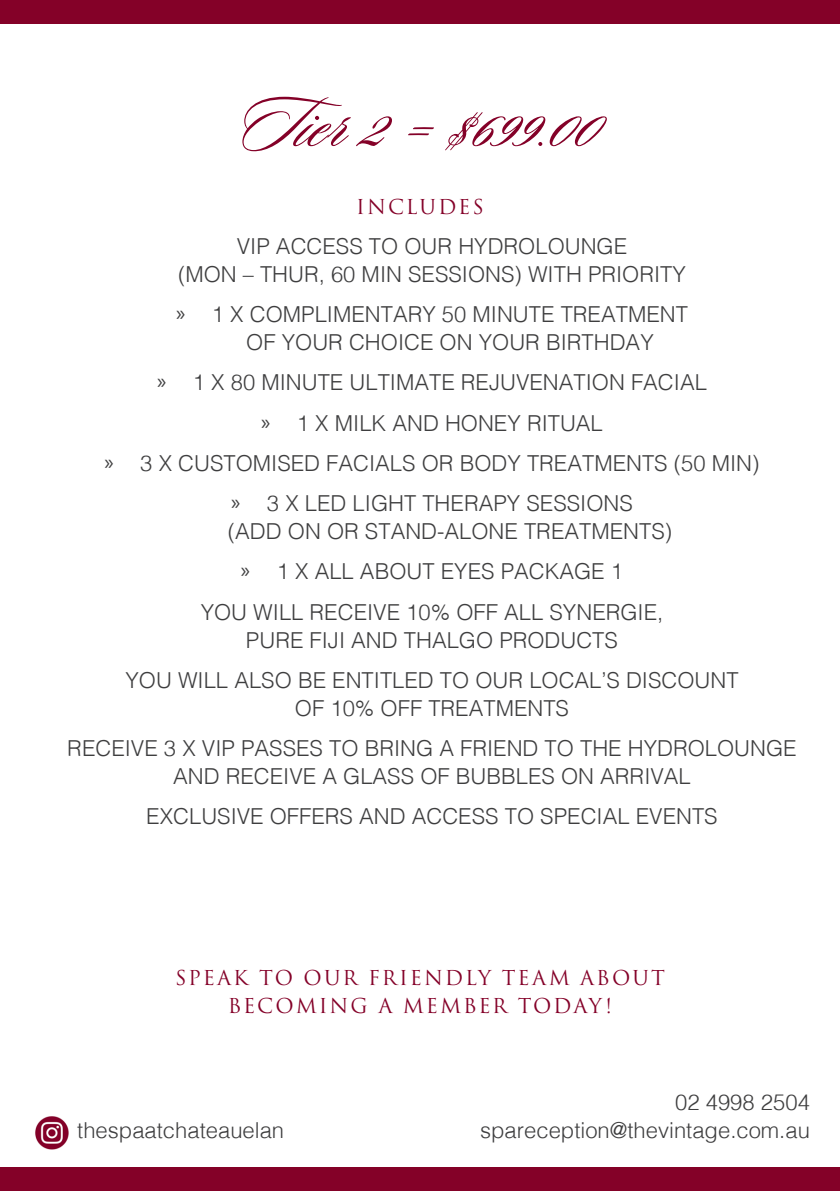
<style>
.page{position:relative;width:840px;height:1191px;background:#fff}
.page>*{position:absolute;margin:0;border:0;box-sizing:border-box;transform-origin:0 0}
.t1{font:74px "Sloop Script Pro";letter-spacing:.02em;color:#840128}
.t2{font:300 22px/28px "Helvetica";color:#3e3e3f;text-align:center}
.t3{font:20px/28px "Trajan Pro 3";letter-spacing:.1em;color:#840128;text-align:center}
.s1{font-family:"Myriad Pro";font-weight:400}
</style>
<div class="page">
<img style="left:35px;top:1116px;width:34px;height:34px">
<div style="left:0;top:1167px;width:839px;height:24px;background:#840128"></div>
<div style="left:0;top:0;width:839px;height:23px;background:#840128"></div>
<p class="t1" style="left:238px;top:77px;width:364px">Tier 2 = $699.00</p>
<p class="t3" style="left:356px;top:193px;width:129px">INCLUDES</p>
<p class="t2" style="left:178px;top:231px;width:509px">VIP ACCESS TO OUR HYDROLOUNGE<br>(MON – THUR, 60 MIN SESSIONS) WITH PRIORITY</p>
<p class="t2" style="left:246px;top:299px;width:443px;text-align:left;text-indent:-70px"><span class="s1">»</span> 1 X COMPLIMENTARY 50 MINUTE TREATMENT<br>OF YOUR CHOICE ON YOUR BIRTHDAY</p>
<p class="t2" style="left:157px;top:367px;width:551px"><span class="s1">»</span> 1 X 80 MINUTE ULTIMATE REJUVENATION FACIAL</p>
<p class="t2" style="left:261px;top:407px;width:343px"><span class="s1">»</span> 1 X MILK AND HONEY RITUAL</p>
<p class="t2" style="left:104px;top:447px;width:656px"><span class="s1">»</span> 3 X CUSTOMISED FACIALS OR BODY TREATMENTS (50 MIN)</p>
<p class="t2" style="left:228px;top:488px;width:445px;text-align:left"><span class="s1">»</span> 3 X LED LIGHT THERAPY SESSIONS (ADD ON OR STAND-ALONE TREATMENTS)</p>
<p class="t2" style="left:241px;top:556px;width:383px"><span class="s1">»</span> 1 X ALL ABOUT EYES PACKAGE 1</p>
<p class="t2" style="left:200px;top:596px;width:464px">YOU WILL RECEIVE 10% OFF ALL SYNERGIE,<br>PURE FIJI AND THALGO PRODUCTS</p>
<p class="t2" style="left:125px;top:664px;width:614px">YOU WILL ALSO BE ENTITLED TO OUR LOCAL’S DISCOUNT<br>OF 10% OFF TREATMENTS</p>
<p class="t2" style="left:67px;top:732px;width:730px">RECEIVE 3 X VIP PASSES TO BRING A FRIEND TO THE HYDROLOUNGE<br>AND RECEIVE A GLASS OF BUBBLES ON ARRIVAL</p>
<p class="t2" style="left:146px;top:801px;width:572px">EXCLUSIVE OFFERS AND ACCESS TO SPECIAL EVENTS</p>
<p class="t3" style="left:175px;top:965px;width:491px">SPEAK TO OUR FRIENDLY TEAM ABOUT<br>BECOMING A MEMBER TODAY!</p>
<p class="t2" style="left:674px;top:1086px;width:136px">02 4998 2504</p>
<p class="t2" style="left:77px;top:1114px;width:208px">thespaatchateauelan</p>
<p class="t2" style="left:480px;top:1114px;width:331px">spareception@thevintage.com.au</p>
</div>
